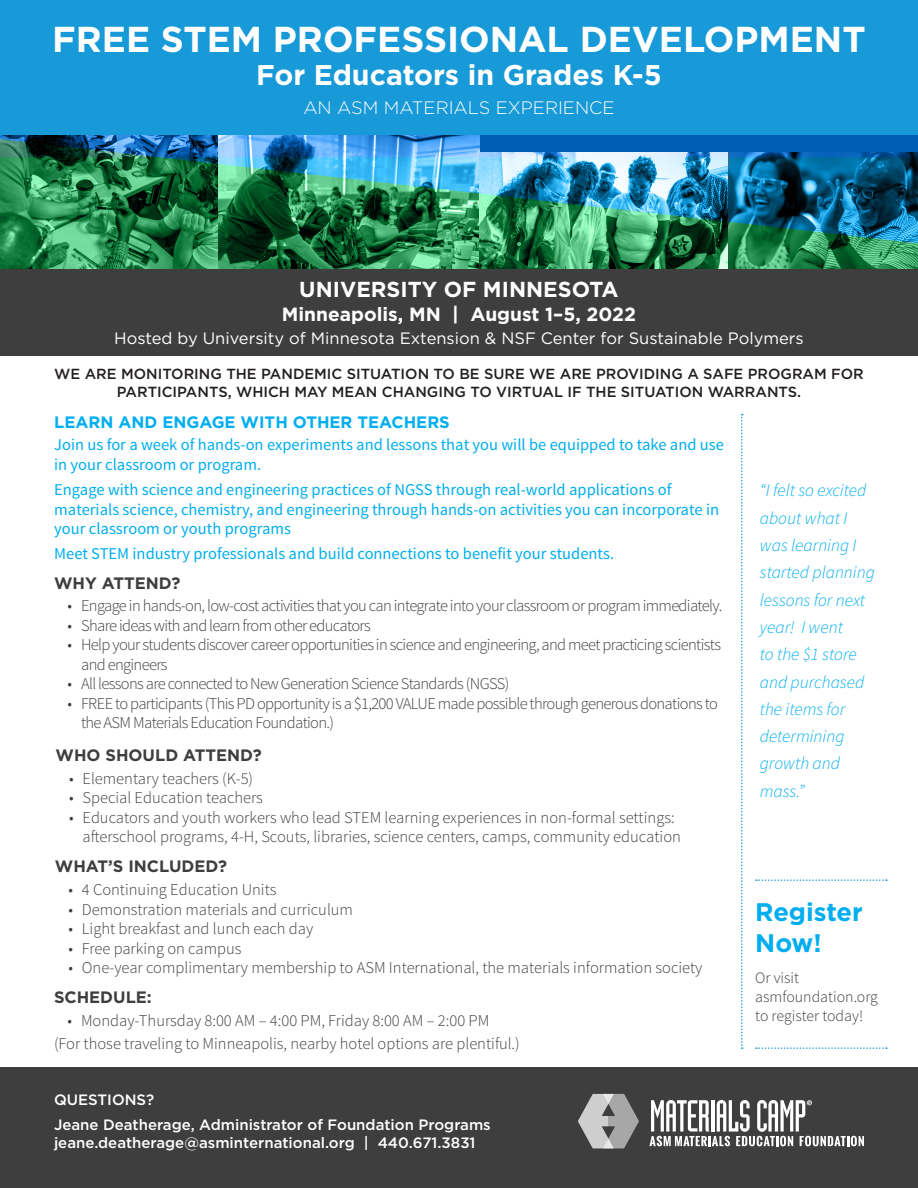
<style>
.page{position:relative;width:918px;height:1188px;background:#fff}
.page>*{position:absolute;margin:0;border:0;box-sizing:border-box;transform-origin:0 0}
.t1{font:700 36px "Gotham";color:#fff}
.t2{font:700 28.5px "Gotham";color:#fff}
.t3{font:700 25.5px "Gotham";color:#00aeef}
.t4{font:700 21.6px "Gotham";color:#fff}
.t5{font:700 19.2px "Gotham";color:#fff}
.t6{font:300 18px "Gotham";color:#fff}
.t7{font:italic 300 17.55px/27.3px "Source Sans Pro";color:#00aeef}
.t8{font:300 16.5px/19.5px "Source Sans Pro";letter-spacing:-.015em;color:#3e3e3f}
.t9{font:300 16.5px/19.5px "Source Sans Pro";letter-spacing:-.04em;color:#3e3e3f}
.t10{font:16.5px/19.2px "Source Sans Pro";color:#00aeef}
.t11{font:16.5px "Gotham";color:#fff}
.t12{font:700 16.5px "Gotham";color:#3e3e3f}
.t13{font:700 16.5px "Gotham";color:#00aeef}
.t14{font:300 15.9px/18.8px "Source Sans Pro";color:#3e3e3f}
.t15{font:500 15px/18px "Gotham";color:#fff}
.t16{font:500 14.7px/18px "Gotham";color:#231f20;text-align:center}
</style>
<div class="page">
<div style="left:0;top:1067px;width:918px;height:121px;background:#3e3e3f"></div>
<div style="left:0;top:0;width:918px;height:157px;background:#179ad7"></div>
<div style="left:0;top:136px;width:918px;height:137px;background:#025db5"></div>
<img style="left:0;top:136px;width:479px;height:134px">
<img style="left:480px;top:152px;width:438px;height:118px">
<svg style="left:650px;top:1100px;width:214px;height:46px"></svg>
<svg style="left:578px;top:1094px;width:61px;height:54px"></svg>
<div style="left:0;top:270px;width:918px;height:86px;background:#3e3e3f"></div>
<svg style="left:741px;top:414px;width:2px;height:635px"></svg>
<svg style="left:756px;top:879px;width:131px;height:2px"></svg>
<svg style="left:756px;top:1047px;width:131px;height:2px"></svg>
<p class="t1" style="left:52px;top:15px;width:815px">FREE STEM PROFESSIONAL DEVELOPMENT</p>
<p class="t2" style="left:256px;top:56px;width:407px">For Educators in Grades K-5</p>
<p class="t6" style="left:303px;top:96px;width:313px">AN ASM MATERIALS EXPERIENCE</p>
<p class="t4" style="left:299px;top:275px;width:321px">UNIVERSITY OF MINNESOTA</p>
<p class="t5" style="left:282px;top:301px;width:356px">Minneapolis, MN | August 1–5, 2022</p>
<p class="t11" style="left:114px;top:328px;width:691px">Hosted by University of Minnesota Extension &amp; NSF Center for Sustainable Polymers</p>
<p class="t16" style="left:54px;top:365px;width:811px">WE ARE MONITORING THE PANDEMIC SITUATION TO BE SURE WE ARE PROVIDING A SAFE PROGRAM FOR<br>PARTICIPANTS, WHICH MAY MEAN CHANGING TO VIRTUAL IF THE SITUATION WARRANTS.</p>
<p class="t13" style="left:54px;top:411px;width:397px">LEARN AND ENGAGE WITH OTHER TEACHERS</p>
<p class="t10" style="left:54px;top:436px;width:671px">Join us for a week of hands-on experiments and lessons that you will be equipped to take and use in your classroom or program.</p>
<p class="t10" style="left:54px;top:481px;width:666px">Engage with science and engineering practices of NGSS through real-world applications of materials science, chemistry, and engineering through hands-on activities you can incorporate in your classroom or youth programs</p>
<p class="t10" style="left:54px;top:545px;width:561px">Meet STEM industry professionals and build connections to benefit your students.</p>
<p class="t12" style="left:54px;top:572px;width:128px">WHY ATTEND?</p>
<p class="t9" style="left:68px;top:596px;width:656px">• Engage in hands-on, low-cost activities that you can integrate into your classroom or program immediately.</p>
<p class="t9" style="left:68px;top:616px;width:305px">• Share ideas with and learn from other educators</p>
<p class="t9" style="left:81px;top:635px;width:641px;text-indent:-14px">• Help your students discover career opportunities in science and engineering, and meet practicing scientists and engineers</p>
<p class="t9" style="left:68px;top:674px;width:443px">• All lessons are connected to New Generation Science Standards (NGSS)</p>
<p class="t9" style="left:81px;top:694px;width:638px;text-indent:-14px">• FREE to participants (This PD opportunity is a $1,200 VALUE made possible through generous donations to the ASM Materials Education Foundation.)</p>
<p class="t12" style="left:56px;top:744px;width:208px">WHO SHOULD ATTEND?</p>
<p class="t8" style="left:69px;top:768px;width:186px">• Elementary teachers (K-5)</p>
<p class="t8" style="left:69px;top:788px;width:195px">• Special Education teachers</p>
<p class="t8" style="left:83px;top:807px;width:600px;text-indent:-14px">• Educators and youth workers who lead STEM learning experiences in non-formal settings: afterschool programs, 4-H, Scouts, libraries, science centers, camps, community education</p>
<p class="t12" style="left:55px;top:855px;width:174px">WHAT’S INCLUDED?</p>
<p class="t8" style="left:68px;top:880px;width:210px">• 4 Continuing Education Units</p>
<p class="t8" style="left:68px;top:899px;width:286px">• Demonstration materials and curriculum</p>
<p class="t8" style="left:68px;top:919px;width:247px">• Light breakfast and lunch each day</p>
<p class="t8" style="left:68px;top:938px;width:175px">• Free parking on campus</p>
<p class="t8" style="left:68px;top:958px;width:635px">• One-year complimentary membership to ASM International, the materials information society</p>
<p class="t12" style="left:54px;top:987px;width:99px">SCHEDULE:</p>
<p class="t8" style="left:68px;top:1011px;width:423px">• Monday-Thursday 8:00 AM – 4:00 PM, Friday 8:00 AM – 2:00 PM</p>
<p class="t8" style="left:54px;top:1034px;width:467px">(For those traveling to Minneapolis, nearby hotel options are plentiful.)</p>
<p class="t15" style="left:54px;top:1091px;width:102px">QUESTIONS?</p>
<p class="t15" style="left:54px;top:1115px;width:438px">Jeane Deatherage, Administrator of Foundation Programs jeane.deatherage@asminternational.org | 440.671.3831</p>
<p class="t7" style="left:760px;top:477px;width:117px">“I felt so excited about what I was learning I started planning lessons for next year! I went<br>to the $1 store and purchased the items for determining growth and mass.”</p>
<p class="t3" style="left:755px;top:895px;width:109px">Register</p>
<p class="t3" style="left:755px;top:926px;width:68px">Now!</p>
<p class="t14" style="left:755px;top:969px;width:124px">Or visit asmfoundation.org to register today!</p>
</div>
